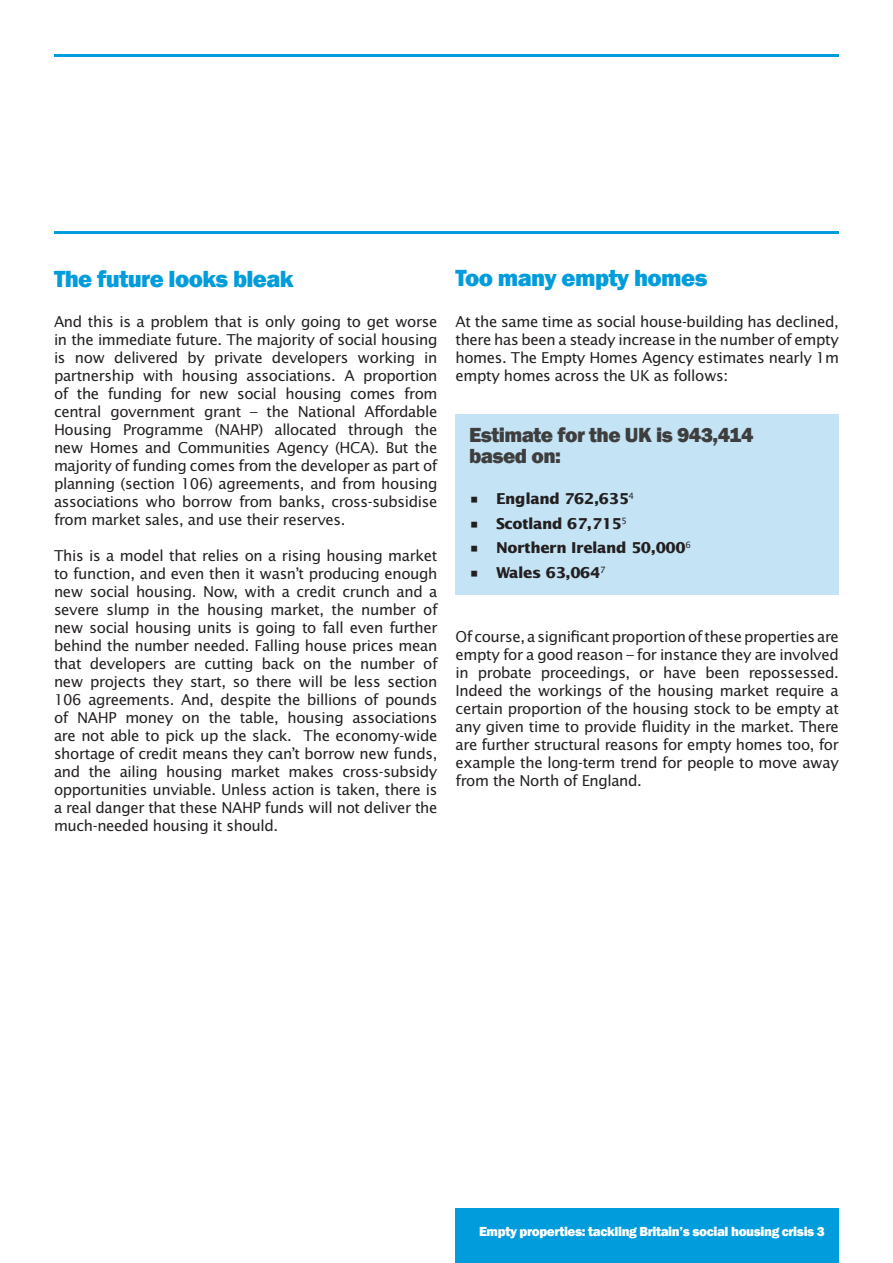
<style>
.page{position:relative;width:893px;height:1263px;background:#fff}
.page>*{position:absolute;margin:0;border:0;box-sizing:border-box;transform-origin:0 0}
.t1{font:800 24px "Franklin Gothic";letter-spacing:-.025em;color:#009cdb}
.t2{font:800 21px/21px "Franklin Gothic";letter-spacing:-.025em;color:#3e3e3f}
.t3{font:15px/18px "Lucida Sans";letter-spacing:-.025em;color:#231f20;text-align:justify}
.t4{font:700 15px "Lucida Sans";letter-spacing:-.025em;color:#231f20}
.t5{font:800 13.5px "Franklin Gothic";letter-spacing:-.03em;color:#fff}
</style>
<div class="page">
<div style="left:455px;top:1209px;width:384px;height:54px;background:#009cdb"></div>
<hr style="left:54px;top:54px;width:785px;height:3px;background:#009cdb">
<hr style="left:54px;top:231px;width:785px;height:3px;background:#009cdb">
<div style="left:455px;top:414px;width:384px;height:180px;background:#c4e4f6"></div>
<h1 class="t1" style="left:54px;top:263px;width:241px">The future looks bleak</h1>
<p class="t3" style="left:54px;top:313px;width:385px">And this is a problem that is only going to get worse in the immediate future. The majority of social housing is now delivered by private developers working in partnership with housing associations. A proportion of the funding for new social housing comes from central government grant – the National Affordable Housing Programme (NAHP) allocated through the new Homes and Communities Agency (HCA). But the majority of funding comes from the developer as part of planning (section 106) agreements, and from housing associations who borrow from banks, cross-subsidise from market sales, and use their reserves.</p>
<p class="t3" style="left:54px;top:547px;width:385px">This is a model that relies on a rising housing market to function, and even then it wasn’t producing enough new social housing. Now, with a credit crunch and a severe slump in the housing market, the number of new social housing units is going to fall even further behind the number needed. Falling house prices mean that developers are cutting back on the number of new projects they start, so there will be less section 106 agreements. And, despite the billions of pounds of NAHP money on the table, housing associations are not able to pick up the slack. The economy-wide shortage of credit means they can’t borrow new funds, and the ailing housing market makes cross-subsidy opportunities unviable. Unless action is taken, there is a real danger that these NAHP funds will not deliver the much-needed housing it should.</p>
<h1 class="t1" style="left:455px;top:263px;width:253px">Too many empty homes</h1>
<p class="t3" style="left:455px;top:312px;width:385px">At the same time as social house-building has declined, there has been a steady increase in the number of empty homes. The Empty Homes Agency estimates nearly 1m empty homes across the UK as follows:</p>
<h2 class="t2" style="left:469px;top:425px;width:286px">Estimate for the UK is 943,414 based on:</h2>
<p class="t4" style="left:469px;top:489px;width:167px">• England 762,635<sup>4</sup></p>
<p class="t4" style="left:469px;top:514px;width:160px">• Scotland 67,715<sup>5</sup></p>
<p class="t4" style="left:469px;top:539px;width:223px">• Northern Ireland 50,000<sup>6</sup></p>
<p class="t4" style="left:469px;top:563px;width:138px">• Wales 63,064<sup>7</sup></p>
<p class="t3" style="left:456px;top:627px;width:385px">Of course, a significant proportion of these properties are empty for a good reason – for instance they are involved in probate proceedings, or have been repossessed.<br>Indeed the workings of the housing market require a certain proportion of the housing stock to be empty at any given time to provide fluidity in the market. There are further structural reasons for empty homes too, for example the long-term trend for people to move away from the North of England.</p>
<p class="t5" style="left:479px;top:1223px;width:347px">Empty properties: tackling Britain’s social housing crisis 3</p>
</div>
